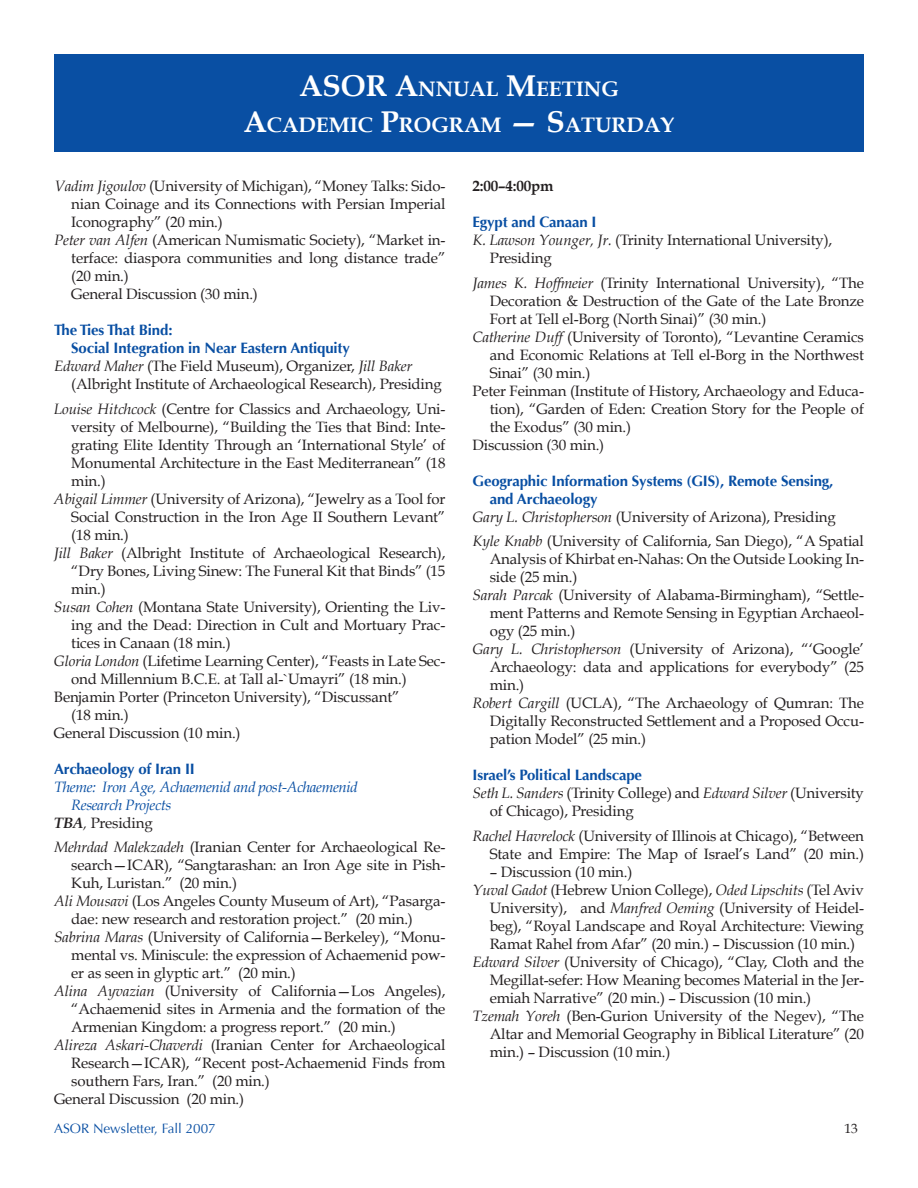
<style>
.page{position:relative;width:918px;height:1188px;background:#fff}
.page>*{position:absolute;margin:0;border:0;box-sizing:border-box;transform-origin:0 0}
.t1{font:700 21px/36px "Book Antiqua";color:#fff;text-align:center}
.t2{font:15px/18px "Book Antiqua";letter-spacing:-.01em;color:#231f20}
.t3{font:700 15px/18px "Optima";letter-spacing:-.01em;color:#094fa3}
.t4{font:italic 15px "Book Antiqua";letter-spacing:-.025em;color:#094fa3}
.t5{font:700 15px "Book Antiqua";letter-spacing:-.01em;color:#231f20}
.t6{font:13.5px "Optima";color:#094fa3}
.t7{font:13.5px "Book Antiqua";color:#231f20}
.s1{font-size:30px}
.s2{font-style:italic}
.s3{font-weight:700;font-style:italic}
</style>
<div class="page">
<div style="left:54px;top:54px;width:810px;height:98px;background:#094fa3"></div>
<h1 class="t1" style="left:244px;top:71px;width:432px"><span class="s1">ASOR A</span>NNUAL <span class="s1">M</span>EETING<br><span class="s1">A</span>CADEMIC <span class="s1">P</span>ROGRAM <span class="s1">— S</span>ATURDAY</h1>
<p class="t2" style="left:54px;top:177px;width:393px"><span class="s2">Vadim Jigoulov</span> (University of Michigan), “Money Talks: Sido-</p>
<p class="t2" style="left:71px;top:195px;width:376px">nian Coinage and its Connections with Persian Imperial</p>
<p class="t2" style="left:71px;top:213px;width:153px">Iconography” (20 min.)</p>
<p class="t2" style="left:54px;top:231px;width:393px"><span class="s2">Peter van Alfen</span> (American Numismatic Society), “Market in-</p>
<p class="t2" style="left:71px;top:249px;width:376px">terface: diaspora communities and long distance trade”</p>
<p class="t2" style="left:71px;top:267px;width:59px">(20 min.)</p>
<p class="t2" style="left:71px;top:285px;width:188px">General Discussion (30 min.)</p>
<p class="t3" style="left:71px;top:321px;width:280px;text-indent:-17px">The Ties That Bind:<br>Social Integration in Near Eastern Antiquity</p>
<p class="t2" style="left:71px;top:357px;width:372px;text-indent:-17px"><span class="s2">Edward Maher</span> (The Field Museum), Organizer, <span class="s2">Jill Baker </span>(Albright Institute of Archaeological Research), Presiding</p>
<p class="t2" style="left:54px;top:400px;width:393px"><span class="s2">Louise Hitchcock</span> (Centre for Classics and Archaeology, Uni-</p>
<p class="t2" style="left:71px;top:418px;width:376px">versity of Melbourne), “Building the Ties that Bind: Inte-</p>
<p class="t2" style="left:71px;top:436px;width:376px">grating Elite Identity Through an ‘International Style’ of</p>
<p class="t2" style="left:71px;top:454px;width:376px">Monumental Architecture in the East Mediterranean” (18</p>
<p class="t2" style="left:71px;top:472px;width:36px">min.)</p>
<p class="t2" style="left:54px;top:490px;width:393px"><span class="s2">Abigail Limmer</span> (University of Arizona), “Jewelry as a Tool for</p>
<p class="t2" style="left:71px;top:508px;width:376px">Social Construction in the Iron Age II Southern Levant”</p>
<p class="t2" style="left:71px;top:526px;width:59px">(18 min.)</p>
<p class="t2" style="left:54px;top:544px;width:393px"><span class="s2">Jill Baker</span> (Albright Institute of Archaeological Research),</p>
<p class="t2" style="left:71px;top:562px;width:376px">“Dry Bones, Living Sinew: The Funeral Kit that Binds” (15</p>
<p class="t2" style="left:71px;top:580px;width:36px">min.)</p>
<p class="t2" style="left:54px;top:598px;width:393px"><span class="s2">Susan Cohen</span> (Montana State University), Orienting the Liv-</p>
<p class="t2" style="left:71px;top:616px;width:376px">ing and the Dead: Direction in Cult and Mortuary Prac-</p>
<p class="t2" style="left:71px;top:634px;width:161px">tices in Canaan (18 min.)</p>
<p class="t2" style="left:54px;top:652px;width:393px"><span class="s2">Gloria London</span> (Lifetime Learning Center), “Feasts in Late Sec-</p>
<p class="t2" style="left:71px;top:670px;width:337px">ond Millennium B.C.E. at Tall al-`Umayri” (18 min.)</p>
<p class="t2" style="left:54px;top:688px;width:347px">Benjamin Porter (Princeton University), “Discussant”</p>
<p class="t2" style="left:71px;top:706px;width:59px">(18 min.)</p>
<p class="t2" style="left:54px;top:724px;width:188px">General Discussion (10 min.)</p>
<p class="t3" style="left:54px;top:760px;width:142px">Archaeology of Iran II</p>
<p class="t4" style="left:54px;top:778px;width:305px">Theme: Iron Age, Achaemenid and post-Achaemenid</p>
<p class="t4" style="left:71px;top:796px;width:101px">Research Projects</p>
<p class="t2" style="left:54px;top:814px;width:100px"><span class="s3">TBA</span><span class="s2">,</span> Presiding</p>
<p class="t2" style="left:54px;top:839px;width:393px"><span class="s2">Mehrdad Malekzadeh</span> (Iranian Center for Archaeological Re-</p>
<p class="t2" style="left:71px;top:857px;width:376px">search—ICAR), “Sangtarashan: an Iron Age site in Pish-</p>
<p class="t2" style="left:71px;top:875px;width:167px">Kuh, Luristan.” (20 min.)</p>
<p class="t2" style="left:54px;top:893px;width:393px"><span class="s2">Ali Mousavi</span> (Los Angeles County Museum of Art), “Pasarga-</p>
<p class="t2" style="left:71px;top:911px;width:343px">dae: new research and restoration project.” (20 min.)</p>
<p class="t2" style="left:54px;top:929px;width:393px"><span class="s2">Sabrina Maras</span> (University of California—Berkeley), “Monu-</p>
<p class="t2" style="left:71px;top:947px;width:376px">mental vs. Miniscule: the expression of Achaemenid pow-</p>
<p class="t2" style="left:71px;top:965px;width:226px">er as seen in glyptic art.” (20 min.)</p>
<p class="t2" style="left:54px;top:983px;width:393px"><span class="s2">Alina Ayvazian</span> (University of California—Los Angeles),</p>
<p class="t2" style="left:71px;top:1001px;width:376px">“Achaemenid sites in Armenia and the formation of the</p>
<p class="t2" style="left:71px;top:1019px;width:326px">Armenian Kingdom: a progress report.” (20 min.)</p>
<p class="t2" style="left:54px;top:1037px;width:393px"><span class="s2">Alireza Askari-Chaverdi</span> (Iranian Center for Archaeological</p>
<p class="t2" style="left:71px;top:1055px;width:376px">Research—ICAR), “Recent post-Achaemenid Finds from</p>
<p class="t2" style="left:71px;top:1073px;width:200px">southern Fars, Iran.” (20 min.)</p>
<p class="t2" style="left:54px;top:1091px;width:192px">General Discussion (20 min.)</p>
<p class="t5" style="left:472px;top:177px;width:82px">2:00–4:00pm</p>
<p class="t3" style="left:472px;top:213px;width:126px">Egypt and Canaan I</p>
<p class="t2" style="left:490px;top:231px;width:344px;text-indent:-17px"><span class="s2">K. Lawson Younger, Jr.</span> (Trinity International University),<br>Presiding</p>
<p class="t2" style="left:472px;top:274px;width:393px"><span class="s2">James K. Hoffmeier</span> (Trinity International University), “The</p>
<p class="t2" style="left:490px;top:292px;width:376px">Decoration &amp; Destruction of the Gate of the Late Bronze</p>
<p class="t2" style="left:490px;top:310px;width:278px">Fort at Tell el-Borg (North Sinai)” (30 min.)</p>
<p class="t2" style="left:472px;top:328px;width:393px"><span class="s2">Catherine Duff</span> (University of Toronto), “Levantine Ceramics</p>
<p class="t2" style="left:490px;top:346px;width:376px">and Economic Relations at Tell el-Borg in the Northwest</p>
<p class="t2" style="left:490px;top:364px;width:102px">Sinai” (30 min.)</p>
<p class="t2" style="left:472px;top:382px;width:393px">Peter Feinman (Institute of History, Archaeology and Educa-</p>
<p class="t2" style="left:490px;top:400px;width:376px">tion), “Garden of Eden: Creation Story for the People of</p>
<p class="t2" style="left:490px;top:418px;width:143px">the Exodus” (30 min.)</p>
<p class="t2" style="left:472px;top:436px;width:133px">Discussion (30 min.)</p>
<p class="t3" style="left:490px;top:472px;width:345px;text-indent:-17px">Geographic Information Systems (GIS), Remote Sensing, and Archaeology</p>
<p class="t2" style="left:472px;top:504px;width:393px;line-height:24.8px"><span class="s2">Gary L. Christopherson</span> (University of Arizona), Presiding<br><span class="s2">Kyle Knabb</span> (University of California, San Diego), “A Spatial</p>
<p class="t2" style="left:490px;top:551px;width:376px">Analysis of Khirbat en-Nahas: On the Outside Looking In-</p>
<p class="t2" style="left:490px;top:569px;width:89px">side (25 min.)</p>
<p class="t2" style="left:472px;top:587px;width:393px"><span class="s2">Sarah Parcak</span> (University of Alabama-Birmingham), “Settle-</p>
<p class="t2" style="left:490px;top:605px;width:376px">ment Patterns and Remote Sensing in Egyptian Archaeol-</p>
<p class="t2" style="left:490px;top:623px;width:87px">ogy (25 min.)</p>
<p class="t2" style="left:472px;top:641px;width:393px"><span class="s2">Gary L. Christopherson</span> (University of Arizona), “‘Google’</p>
<p class="t2" style="left:490px;top:659px;width:376px">Archaeology: data and applications for everybody” (25</p>
<p class="t2" style="left:490px;top:677px;width:36px">min.)</p>
<p class="t2" style="left:472px;top:695px;width:393px"><span class="s2">Robert Cargill</span> (UCLA), “The Archaeology of Qumran: The</p>
<p class="t2" style="left:490px;top:713px;width:376px">Digitally Reconstructed Settlement and a Proposed Occu-</p>
<p class="t2" style="left:490px;top:731px;width:158px">pation Model” (25 min.)</p>
<p class="t3" style="left:472px;top:766px;width:171px">Israel’s Political Landscape</p>
<p class="t2" style="left:490px;top:785px;width:376px;text-indent:-17px"><span class="s2">Seth L. Sanders</span> (Trinity College) and <span class="s2">Edward Silver</span> (University of Chicago), Presiding</p>
<p class="t2" style="left:472px;top:827px;width:393px;text-align:right"><span class="s2">Rachel Havrelock</span> (University of Illinois at Chicago), “Between<br>State and Empire: The Map of Israel’s Land” (20 min.)</p>
<p class="t2" style="left:490px;top:863px;width:144px">– Discussion (10 min.)</p>
<p class="t2" style="left:472px;top:881px;width:393px"><span class="s2">Yuval Gadot</span> (Hebrew Union College), <span class="s2">Oded Lipschits</span> (Tel Aviv</p>
<p class="t2" style="left:490px;top:899px;width:376px">University), and <span class="s2">Manfred Oeming</span> (University of Heidel-</p>
<p class="t2" style="left:490px;top:917px;width:376px">beg), “Royal Landscape and Royal Architecture: Viewing</p>
<p class="t2" style="left:490px;top:935px;width:367px">Ramat Rahel from Afar” (20 min.) – Discussion (10 min.)</p>
<p class="t2" style="left:472px;top:953px;width:393px"><span class="s2">Edward Silver</span> (University of Chicago), “Clay, Cloth and the</p>
<p class="t2" style="left:490px;top:971px;width:376px">Megillat-sefer: How Meaning becomes Material in the Jer-</p>
<p class="t2" style="left:490px;top:989px;width:323px">emiah Narrative” (20 min.) – Discussion (10 min.)</p>
<p class="t2" style="left:472px;top:1007px;width:393px"><span class="s2">Tzemah Yoreh</span> (Ben-Gurion University of the Negev), “The</p>
<p class="t2" style="left:490px;top:1025px;width:376px">Altar and Memorial Geography in Biblical Literature” (20</p>
<p class="t2" style="left:490px;top:1043px;width:182px">min.) – Discussion (10 min.)</p>
<p class="t6" style="left:54px;top:1120px;width:163px">ASOR Newsletter, Fall 2007</p>
<p class="t7" style="left:845px;top:1120px;width:15px">13</p>
</div>
